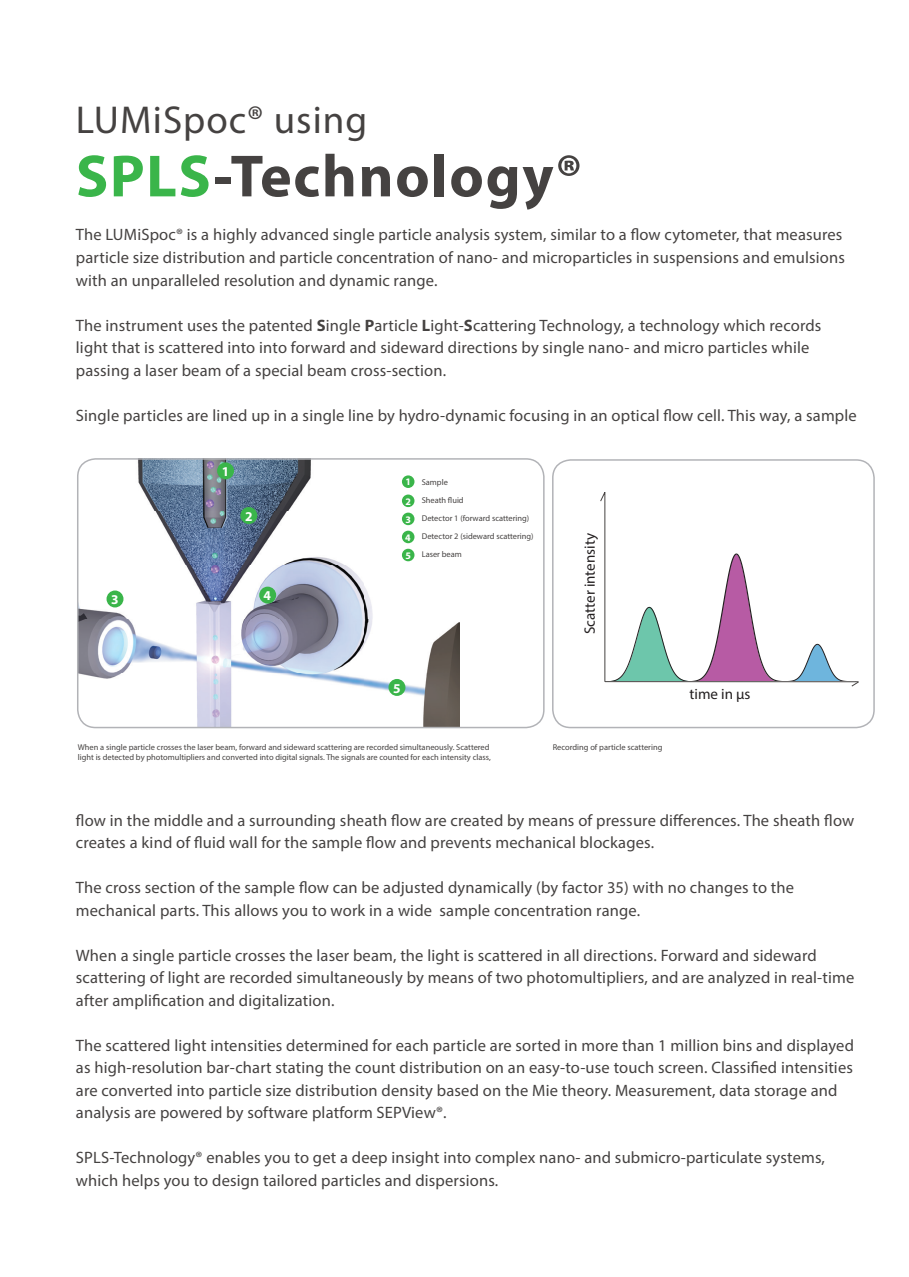
<style>
.page{position:relative;width:909px;height:1277px;background:#fff}
.page>*{position:absolute;margin:0;border:0;box-sizing:border-box;transform-origin:0 0}
.t1{font:700 60px "Myriad Pro";letter-spacing:.025em;color:#454241}
.t2{font:39px "Myriad Pro";letter-spacing:.025em;color:#454241}
.t3{font:16.5px/22.5px "Myriad Pro";letter-spacing:.01em;color:#454241}
.t4{font:15px "Myriad Pro";color:#231f20}
.t5{font:700 13.5px "Myriad Pro";color:#fff}
.t6{font:700 10.05px/18px "Myriad Pro";color:#fff}
.t7{font:8.4px/18px "Myriad Pro";color:#454241}
.s1{color:#3ab54a}
.s2{font-weight:700}
</style>
<div class="page">
<img style="left:78px;top:461px;width:382px;height:266px">
<div style="left:259px;top:586px;width:17px;height:17px;background:#3ab54a;border-radius:50%"></div>
<div style="left:388px;top:679px;width:17px;height:17px;background:#3ab54a;border-radius:50%"></div>
<div style="left:402px;top:512px;width:12px;height:13px;background:#3ab54a;border-radius:50%"></div>
<div style="left:402px;top:494px;width:12px;height:13px;background:#3ab54a;border-radius:50%"></div>
<svg style="left:402px;top:475px;width:12px;height:13px"></svg>
<div style="left:402px;top:530px;width:12px;height:13px;background:#3ab54a;border-radius:50%"></div>
<div style="left:402px;top:548px;width:12px;height:13px;background:#3ab54a;border-radius:50%"></div>
<div style="left:107px;top:590px;width:16px;height:17px;background:#3ab54a;border-radius:50%"></div>
<div style="left:240px;top:507px;width:17px;height:17px;background:#3ab54a;border-radius:50%"></div>
<div style="left:77px;top:458px;width:467px;height:270px;border:2px solid #b2b3b7;border-radius:18px"></div>
<div style="left:552px;top:459px;width:323px;height:269px;border:2px solid #b2b3b7;border-radius:18px"></div>
<div style="left:217px;top:462px;width:17px;height:17px;background:#3ab54a;border-radius:50%"></div>
<svg style="left:600px;top:492px;width:259px;height:195px"></svg>
<h2 class="t2" style="left:76px;top:95px;width:293px">LUMiSpoc® using</h2>
<h1 class="t1" style="left:76px;top:137px;width:508px"><span class="s1">SPLS</span>-Technology®</h1>
<p class="t3" style="left:76px;top:223px;width:770px">The LUMiSpoc® is a highly advanced single particle analysis system, similar to a flow cytometer, that measures particle size distribution and particle concentration of nano- and microparticles in suspensions and emulsions with an unparalleled resolution and dynamic range.</p>
<p class="t3" style="left:76px;top:313px;width:747px">The instrument uses the patented <span class="s2">S</span>ingle <span class="s2">P</span>article <span class="s2">L</span>ight-<span class="s2">S</span>cattering Technology, a technology which records light that is scattered into into forward and sideward directions by single nano- and micro particles while passing a laser beam of a special beam cross-section.</p>
<p class="t3" style="left:76px;top:403px;width:782px">Single particles are lined up in a single line by hydro-dynamic focusing in an optical flow cell. This way, a sample</p>
<p class="t5" style="left:111px;top:590px;width:9px">3</p>
<p class="t5" style="left:222px;top:462px;width:9px">1</p>
<p class="t5" style="left:245px;top:507px;width:9px">2</p>
<p class="t5" style="left:264px;top:587px;width:9px">4</p>
<p class="t6" style="left:405px;top:472px;width:7px">1</p>
<p class="t6" style="left:405px;top:492px;width:7px">2</p>
<p class="t6" style="left:405px;top:510px;width:7px">3</p>
<p class="t6" style="left:405px;top:528px;width:7px">4<br>5</p>
<p class="t7" style="left:422px;top:472px;width:113px">Sample<br>Sheath fluid<br>Detector 1 (forward scattering)<br>Detector 2 (sideward scattering)<br>Laser beam</p>
<p class="t5" style="left:393px;top:679px;width:9px">5</p>
<p class="t4" style="left:581px;top:634px;width:103px;rotate:-90deg">Scatter intensity</p>
<p class="t7" style="left:78px;top:741px;width:414px;line-height:10.1px">When a single particle crosses the laser beam, forward and sideward scattering are recorded simultaneously. Scattered light is detected by photomultipliers and converted into digital signals. The signals are counted for each intensity class,</p>
<p class="t7" style="left:553px;top:737px;width:111px">Recording of particle scattering</p>
<p class="t4" style="left:689px;top:684px;width:62px">time in µs</p>
<p class="t3" style="left:76px;top:808px;width:780px">flow in the middle and a surrounding sheath flow are created by means of pressure differences. The sheath flow creates a kind of fluid wall for the sample flow and prevents mechanical blockages.</p>
<p class="t3" style="left:76px;top:876px;width:720px">The cross section of the sample flow can be adjusted dynamically (by factor 35) with no changes to the mechanical parts. This allows you to work in a wide sample concentration range.</p>
<p class="t3" style="left:76px;top:943px;width:780px">When a single particle crosses the laser beam, the light is scattered in all directions. Forward and sideward scattering of light are recorded simultaneously by means of two photomultipliers, and are analyzed in real-time after amplification and digitalization.</p>
<p class="t3" style="left:76px;top:1033px;width:779px">The scattered light intensities determined for each particle are sorted in more than 1 million bins and displayed as high-resolution bar-chart stating the count distribution on an easy-to-use touch screen. Classified intensities are converted into particle size distribution density based on the Mie theory. Measurement, data storage and analysis are powered by software platform SEPView®.</p>
<p class="t3" style="left:76px;top:1146px;width:750px">SPLS-Technology® enables you to get a deep insight into complex nano- and submicro-particulate systems, which helps you to design tailored particles and dispersions.</p>
</div>
